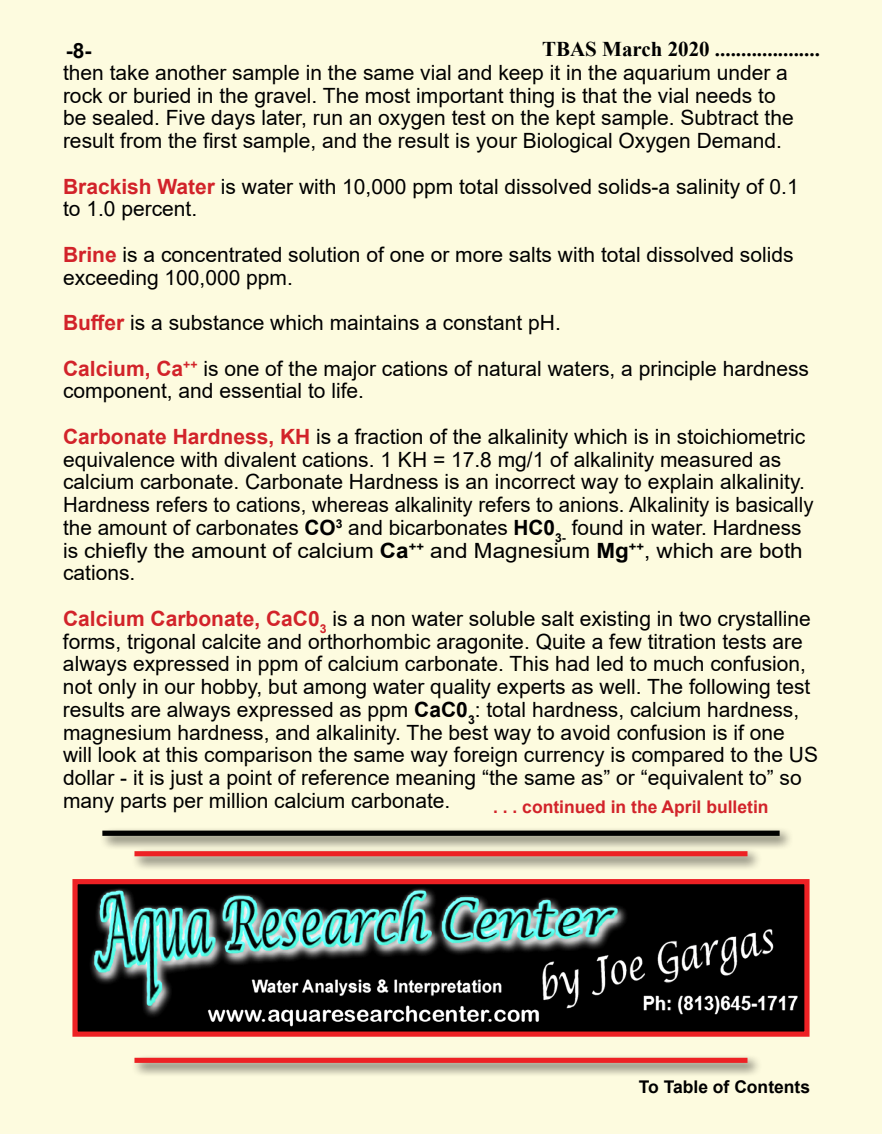
<style>
.page{position:relative;width:882px;height:1134px;background:#fdfbdf}
.page>*{position:absolute;margin:0;border:0;box-sizing:border-box;transform-origin:0 0}
.t1{font:21px/22.8px "Arial";color:#000}
.t2{font:700 21px "Times New Roman";color:#000}
.t3{font:700 21px "Arial";color:#000}
.t4{font:700 17.5px "Arial";color:#d2232a}
.t5{font:700 17.5px "Arial";color:#000}
.s1{font-weight:700;color:#d2232a}
.s2{font-weight:700}
</style>
<div class="page">
<div style="left:99px;top:827px;width:695px;height:24px;background:#000;opacity:.75"></div>
<div style="left:102px;top:831px;width:678px;height:5px;background:#000101"></div>
<img style="left:78px;top:885px;width:726px;height:146px">
<div style="left:72px;top:879px;width:738px;height:158px;border:5px solid #ed2124"></div>
<div style="left:131px;top:847px;width:631px;height:24px;background:#000;opacity:.75"></div>
<div style="left:134px;top:851px;width:614px;height:5px;background:#ed2124"></div>
<div style="left:131px;top:1053px;width:631px;height:25px;background:#000;opacity:.75"></div>
<div style="left:134px;top:1058px;width:614px;height:5px;background:#ed2124"></div>
<p class="t3" style="left:66px;top:36px;width:27px">-8-</p>
<p class="t2" style="left:542px;top:33px;width:279px">TBAS March 2020 ....................</p>
<p class="t1" style="left:63px;top:61px;width:732px">then take another sample in the same vial and keep it in the aquarium under a rock or buried in the gravel. The most important thing is that the vial needs to be sealed. Five days later, run an oxygen test on the kept sample. Subtract the result from the first sample, and the result is your Biological Oxygen Demand.</p>
<p class="t1" style="left:63px;top:175px;width:737px"><span class="s1">Brackish Water</span> is water with 10,000 ppm total dissolved solids-a salinity of 0.1 to 1.0 percent.</p>
<p class="t1" style="left:63px;top:243px;width:732px"><span class="s1">Brine</span> is a concentrated solution of one or more salts with total dissolved solids exceeding 100,000 ppm.</p>
<p class="t1" style="left:63px;top:300px;width:748px;line-height:45.5px"><span class="s1">Buffer</span> is a substance which maintains a constant pH.<br><span class="s1">Calcium, Ca</span><sup>++</sup> is one of the major cations of natural waters, a principle hardness</p>
<p class="t1" style="left:63px;top:368px;width:744px;line-height:45.5px">component, and essential to life.<br><span class="s1">Carbonate Hardness, KH</span> is a fraction of the alkalinity which is in stoichiometric</p>
<p class="t1" style="left:63px;top:448px;width:752px">equivalence with divalent cations. 1 KH = 17.8 mg/1 of alkalinity measured as calcium carbonate. Carbonate Hardness is an incorrect way to explain alkalinity.<br>Hardness refers to cations, whereas alkalinity refers to anions. Alkalinity is basically the amount of carbonates <span class="s2">CO</span><sup>3</sup> and bicarbonates <span class="s2">HC0</span><sub>3-</sub> found in water. Hardness is chiefly the amount of calcium <span class="s2">Ca</span><sup>++</sup> and Magnesium <span class="s2">Mg</span><sup>++</sup>, which are both cations.</p>
<p class="t1" style="left:63px;top:607px;width:757px"><span class="s1">Calcium Carbonate, CaC0</span><sub>3</sub> is a non water soluble salt existing in two crystalline forms, trigonal calcite and orthorhombic aragonite. Quite a few titration tests are always expressed in ppm of calcium carbonate. This had led to much confusion, not only in our hobby, but among water quality experts as well. The following test results are always expressed as ppm <span class="s2">CaC0</span><sub>3</sub>: total hardness, calcium hardness, magnesium hardness, and alkalinity. The best way to avoid confusion is if one will look at this comparison the same way foreign currency is compared to the US dollar - it is just a point of reference meaning “the same as” or “equivalent to” so many parts per million calcium carbonate.</p>
<p class="t4" style="left:493px;top:794px;width:277px">. . . continued in the April bulletin</p>
<p class="t5" style="left:639px;top:1074px;width:173px">To Table of Contents</p>
</div>
